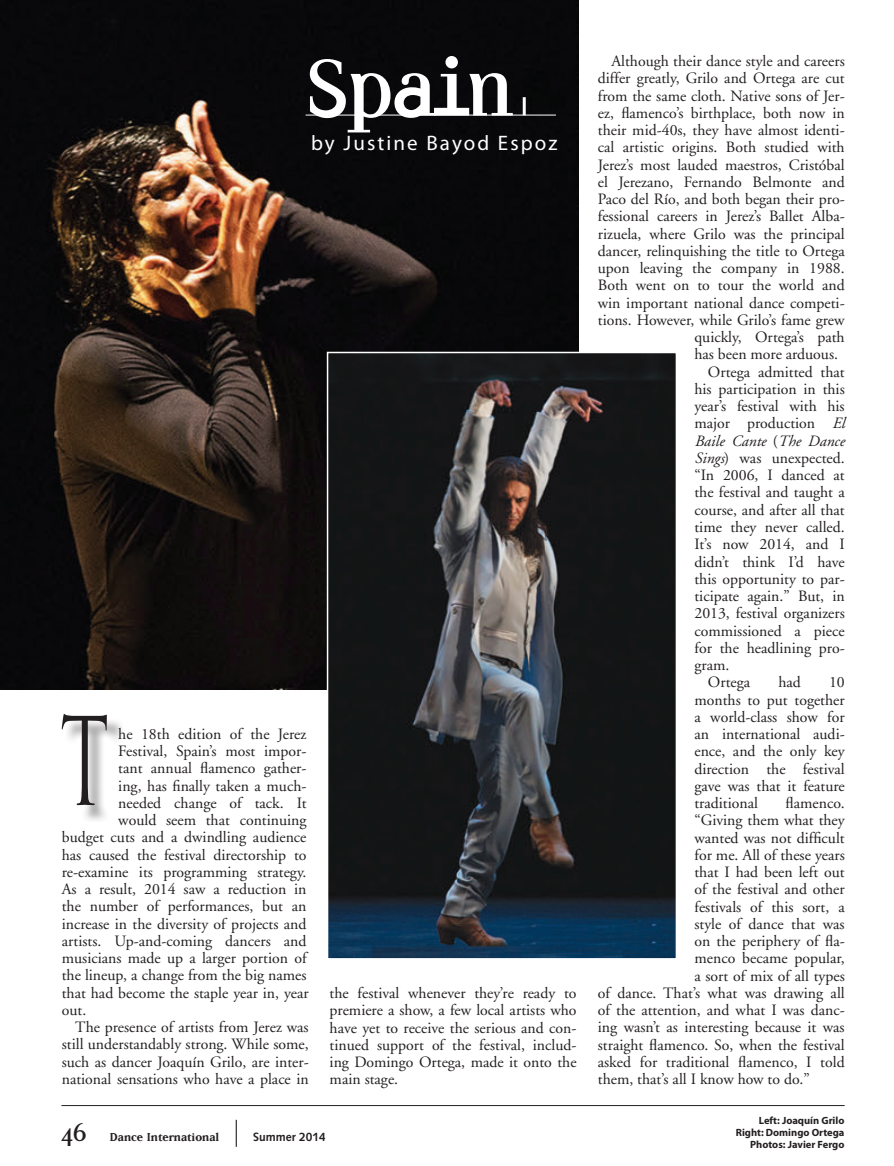
<style>
.page{position:relative;width:894px;height:1166px;background:#fff}
.page>*{position:absolute;margin:0;border:0;box-sizing:border-box;transform-origin:0 0}
.Initial_cap{font:118.5px "Trajan Pro";color:#231f20;scale:.6 1}
.Headline{font:300 75px "Amplifier";letter-spacing:-.05em;color:#fff}
.t1{font:30px "Matrix";color:#231f20}
.Report_byline{font:21px "Myriad Pro";letter-spacing:.1em;color:#fff}
.Body_Text{font:15.75px/17.2px "Adobe Garamond";color:#231f20;text-align:justify}
.t2{font:700 13.5px "Matrix";letter-spacing:.005em;color:#231f20}
.t3{font:700 12px "Syntax";color:#231f20}
.t4{font:700 10.5px "Myriad Pro";color:#231f20}
.s1{font-style:italic}
</style>
<div class="page">
<svg style="left:236px;top:1119px;width:1px;height:27px"></svg>
<hr style="left:61px;top:1105px;width:783px;height:1px;background:#231f20">
<img style="left:0;top:0;width:578px;height:689px">
<div style="left:64px;top:717px;width:61px;height:106px;background:#231f20;opacity:.5"></div>
<hr style="left:306px;top:115px;width:250px;height:1px;background:#fff">
<hr style="left:523px;top:97px;width:3px;height:18px;background:#fff">
<img style="left:330px;top:355px;width:344px;height:601px">
<div style="left:327px;top:352px;width:350px;height:607px;border:2px solid #fff"></div>
<p class="Headline" style="left:303px;top:38px;width:212px">Spain</p>
<p class="Report_byline" style="left:311px;top:130px;width:248px">by Justine Bayod Espoz</p>
<p class="Initial_cap" style="left:60px;top:686px;width:83px">T</p>
<p class="Body_Text" style="left:118px;top:725px;width:190px">he 18th edition of the Jerez</p>
<p class="Body_Text" style="left:118px;top:742px;width:190px">Festival, Spain’s most impor-</p>
<p class="Body_Text" style="left:118px;top:760px;width:190px">tant annual flamenco gather-</p>
<p class="Body_Text" style="left:118px;top:777px;width:190px">ing, has finally taken a much-</p>
<p class="Body_Text" style="left:118px;top:794px;width:190px">needed change of tack. It</p>
<p class="Body_Text" style="left:118px;top:811px;width:190px">would seem that continuing</p>
<p class="Body_Text" style="left:62px;top:829px;width:246px">budget cuts and a dwindling audience</p>
<p class="Body_Text" style="left:62px;top:846px;width:246px">has caused the festival directorship to</p>
<p class="Body_Text" style="left:62px;top:863px;width:246px">re-examine its programming strategy.</p>
<p class="Body_Text" style="left:62px;top:880px;width:246px">As a result, 2014 saw a reduction in</p>
<p class="Body_Text" style="left:62px;top:898px;width:246px">the number of performances, but an</p>
<p class="Body_Text" style="left:62px;top:915px;width:246px">increase in the diversity of projects and</p>
<p class="Body_Text" style="left:62px;top:932px;width:246px">artists. Up-and-coming dancers and</p>
<p class="Body_Text" style="left:62px;top:949px;width:246px">musicians made up a larger portion of</p>
<p class="Body_Text" style="left:62px;top:967px;width:246px">the lineup, a change from the big names</p>
<p class="Body_Text" style="left:62px;top:984px;width:248px">that had become the staple year in, year</p>
<p class="Body_Text" style="left:62px;top:1001px;width:26px">out.</p>
<p class="Body_Text" style="left:62px;top:1018px;width:248px;text-indent:13px">The presence of artists from Jerez was still understandably strong. While some, such as dancer Joaquín Grilo, are inter&shy;national sensations who have a place in</p>
<p class="Body_Text" style="left:330px;top:984px;width:248px">the festival whenever they’re ready to premiere a show, a few local artists who have yet to receive the serious and con&shy;tinued support of the festival, includ&shy;ing Domingo Ortega, made it onto the main stage.</p>
<h3 class="t1" style="left:61px;top:1116px;width:27px">46</h3>
<p class="t2" style="left:110px;top:1129px;width:111px">Dance International</p>
<p class="t3" style="left:253px;top:1129px;width:74px">Summer 2014</p>
<p class="Body_Text" style="left:611px;top:53px;width:235px">Although their dance style and careers</p>
<p class="Body_Text" style="left:598px;top:70px;width:248px">differ greatly, Grilo and Ortega are cut</p>
<p class="Body_Text" style="left:598px;top:87px;width:248px">from the same cloth. Native sons of Jer-</p>
<p class="Body_Text" style="left:598px;top:105px;width:248px">ez, flamenco’s birthplace, both now in</p>
<p class="Body_Text" style="left:598px;top:122px;width:248px">their mid-40s, they have almost identi-</p>
<p class="Body_Text" style="left:598px;top:139px;width:248px">cal artistic origins. Both studied with</p>
<p class="Body_Text" style="left:598px;top:156px;width:248px">Jerez’s most lauded maestros, Cristóbal</p>
<p class="Body_Text" style="left:598px;top:174px;width:248px">el Jerezano, Fernando Belmonte and</p>
<p class="Body_Text" style="left:598px;top:191px;width:248px">Paco del Río, and both began their pro-</p>
<p class="Body_Text" style="left:598px;top:208px;width:248px">fessional careers in Jerez’s Ballet Alba-</p>
<p class="Body_Text" style="left:598px;top:225px;width:248px">rizuela, where Grilo was the principal</p>
<p class="Body_Text" style="left:598px;top:243px;width:248px">dancer, relinquishing the title to Ortega</p>
<p class="Body_Text" style="left:598px;top:260px;width:248px">upon leaving the company in 1988.</p>
<p class="Body_Text" style="left:598px;top:277px;width:248px">Both went on to tour the world and</p>
<p class="Body_Text" style="left:598px;top:294px;width:248px">win important national dance competi-</p>
<p class="Body_Text" style="left:598px;top:312px;width:248px">tions. However, while Grilo’s fame grew</p>
<p class="Body_Text" style="left:694px;top:329px;width:152px">quickly, Ortega’s path</p>
<p class="Body_Text" style="left:694px;top:346px;width:145px">has been more arduous.</p>
<p class="Body_Text" style="left:694px;top:363px;width:152px;text-indent:13px">Ortega admitted that his participation in this year’s festival with his major production <span class="s1">El Baile Cante</span> (<span class="s1">The Dance Sings</span>) was unexpected. “In 2006, I danced at the festival and taught a course, and after all that time they never called.<br>It’s now 2014, and I didn’t think I’d have this opportunity to par&shy;ticipate again.” But, in 2013, festival organizers commissioned a piece for the headlining pro&shy;gram.</p>
<p class="Body_Text" style="left:708px;top:674px;width:44px">Ortega</p>
<p class="Body_Text" style="left:778px;top:674px;width:24px">had</p>
<p class="Body_Text" style="left:694px;top:674px;width:152px;text-indent:134px">10 months to put together a world-class show for an international audi&shy;ence, and the only key direction the festival gave was that it feature traditional</p>
<p class="Body_Text" style="left:785px;top:794px;width:61px">flamenco.</p>
<p class="Body_Text" style="left:694px;top:812px;width:152px">“Giving them what they</p>
<p class="Body_Text" style="left:694px;top:829px;width:152px">wanted was not difficult</p>
<p class="Body_Text" style="left:694px;top:846px;width:152px">for me. All of these years</p>
<p class="Body_Text" style="left:694px;top:863px;width:152px">that I had been left out</p>
<p class="Body_Text" style="left:694px;top:881px;width:152px">of the festival and other</p>
<p class="Body_Text" style="left:694px;top:898px;width:152px">festivals of this sort, a</p>
<p class="Body_Text" style="left:694px;top:915px;width:152px">style of dance that was</p>
<p class="Body_Text" style="left:694px;top:932px;width:152px">on the periphery of fla-</p>
<p class="Body_Text" style="left:694px;top:950px;width:152px">menco became popular,</p>
<p class="Body_Text" style="left:694px;top:967px;width:152px">a sort of mix of all types</p>
<p class="Body_Text" style="left:598px;top:984px;width:248px">of dance. That’s what was drawing all</p>
<p class="Body_Text" style="left:598px;top:1001px;width:248px">of the attention, and what I was danc-</p>
<p class="Body_Text" style="left:598px;top:1019px;width:248px">ing wasn’t as interesting because it was</p>
<p class="Body_Text" style="left:598px;top:1036px;width:248px">straight flamenco. So, when the festival</p>
<p class="Body_Text" style="left:598px;top:1053px;width:248px">asked for traditional flamenco, I told</p>
<p class="Body_Text" style="left:598px;top:1070px;width:213px">them, that’s all I know how to do.”</p>
<p class="t4" style="left:758px;top:1113px;width:87px">Left: Joaquín Grilo</p>
<p class="t4" style="left:735px;top:1125px;width:110px">Right: Domingo Ortega</p>
<p class="t4" style="left:750px;top:1137px;width:96px">Photos: Javier Fergo</p>
</div>
